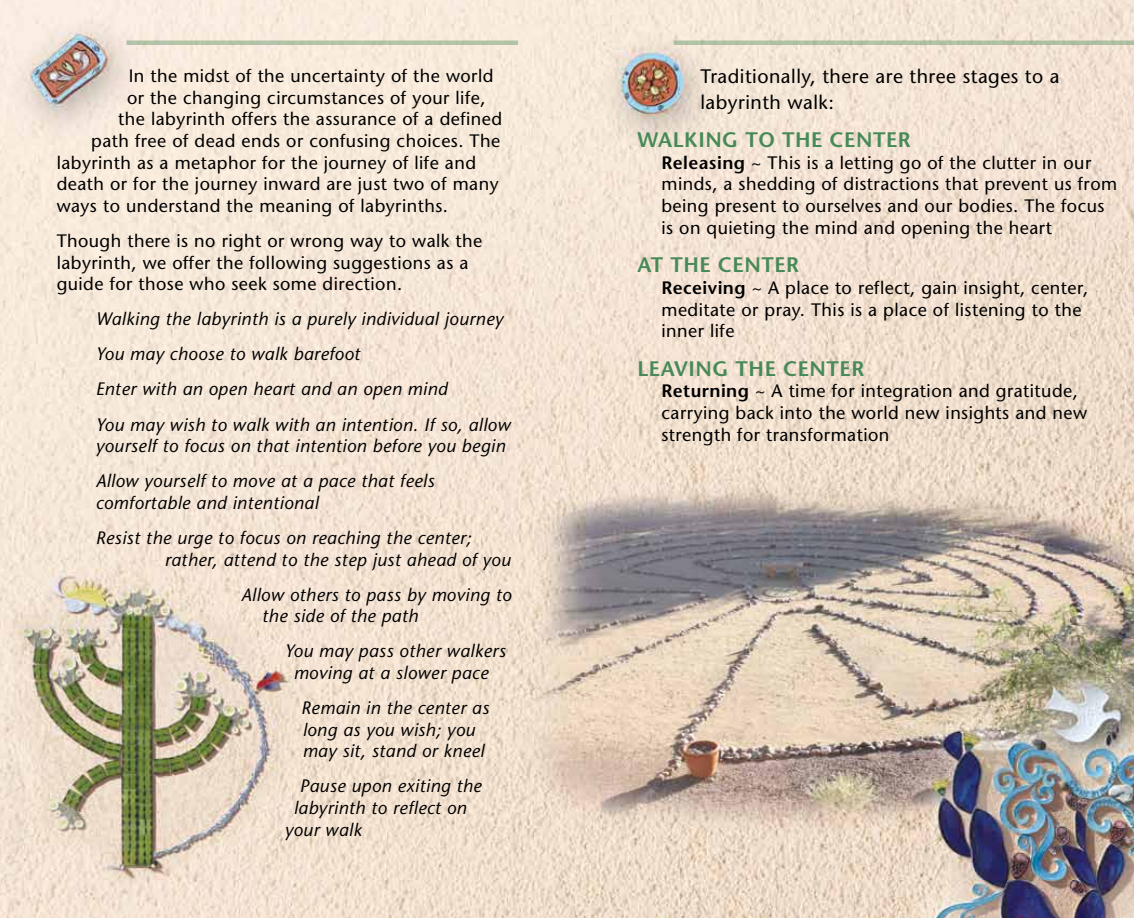
<style>
.page{position:relative;width:1134px;height:918px;background:#fff}
.page>*{position:absolute;margin:0;border:0;box-sizing:border-box;transform-origin:0 0}
.t1{font:600 21px "Stone Sans";letter-spacing:.025em;color:#478a57}
.t2{font:19.5px/25.2px "Stone Sans";letter-spacing:.025em;color:#000}
.t3{font:18px/21.6px "Stone Sans";letter-spacing:.025em;color:#000}
.t4{font:italic 18px/35.1px "Stone Sans";letter-spacing:.025em;color:#000}
.s1{font-weight:600}
</style>
<div class="page">
<img style="left:0;top:0;width:1134px;height:918px">
<div style="left:126px;top:40px;width:392px;height:5px;background:#b2c4a7"></div>
<div style="left:674px;top:40px;width:460px;height:5px;background:#afc1a3"></div>
<p class="t3" style="left:129px;top:65px;width:366px">In the midst of the uncertainty of the world</p>
<p class="t3" style="left:127px;top:87px;width:360px">or the changing circumstances of your life,</p>
<p class="t3" style="left:118px;top:108px;width:385px">the labyrinth offers the assurance of a defined</p>
<p class="t3" style="left:91px;top:130px;width:410px">path free of dead ends or confusing choices. The</p>
<p class="t3" style="left:57px;top:152px;width:421px">labyrinth as a metaphor for the journey of life and</p>
<p class="t3" style="left:57px;top:173px;width:443px">death or for the journey inward are just two of many</p>
<p class="t3" style="left:57px;top:195px;width:393px">ways to understand the meaning of labyrinths.</p>
<p class="t3" style="left:57px;top:230px;width:427px">Though there is no right or wrong way to walk the labyrinth, we offer the following suggestions as a guide for those who seek some direction.</p>
<p class="t4" style="left:96px;top:301px;width:416px">Walking the labyrinth is a purely individual journey You may choose to walk barefoot<br>Enter with an open heart and an open mind<br>You may wish to walk with an intention. If so, allow</p>
<p class="t4" style="left:96px;top:428px;width:411px">yourself to focus on that intention before you begin<br>Allow yourself to move at a pace that feels</p>
<p class="t4" style="left:96px;top:485px;width:377px">comfortable and intentional<br>Resist the urge to focus on reaching the center;</p>
<p class="t4" style="left:165px;top:542px;width:348px;text-align:right">rather, attend to the step just ahead of you<br>Allow others to pass by moving to</p>
<p class="t4" style="left:285px;top:598px;width:223px;text-indent:-22px">the side of the path<br>You may pass other walkers</p>
<p class="t4" style="left:294px;top:655px;width:197px;text-align:center">moving at a slower pace<br>Remain in the center as</p>
<p class="t4" style="left:303px;top:719px;width:183px;line-height:21.6px">long as you wish; you may sit, stand or kneel</p>
<p class="t4" style="left:300px;top:769px;width:183px">Pause upon exiting the</p>
<p class="t4" style="left:294px;top:790px;width:174px">labyrinth to reflect on</p>
<p class="t4" style="left:285px;top:812px;width:79px">your walk</p>
<p class="t2" style="left:700px;top:64px;width:361px">Traditionally, there are three stages to a labyrinth walk:</p>
<p class="t1" style="left:638px;top:127px;width:275px">WALKING TO THE CENTER</p>
<p class="t3" style="left:662px;top:152px;width:457px"><span class="s1">RELEASING</span> ~ This is a letting go of the clutter in our minds, a shedding of distractions that prevent us from being present to ourselves and our bodies. The focus is on quieting the mind and opening the heart</p>
<p class="t1" style="left:638px;top:252px;width:163px">AT THE CENTER</p>
<p class="t3" style="left:662px;top:277px;width:428px"><span class="s1">RECEIVING</span> ~ A place to reflect, gain insight, center, meditate or pray. This is a place of listening to the inner life</p>
<p class="t1" style="left:638px;top:356px;width:228px">LEAVING THE CENTER</p>
<p class="t3" style="left:662px;top:380px;width:427px"><span class="s1">RETURNING</span> ~ A time for integration and gratitude, carrying back into the world new insights and new strength for transformation</p>
</div>
